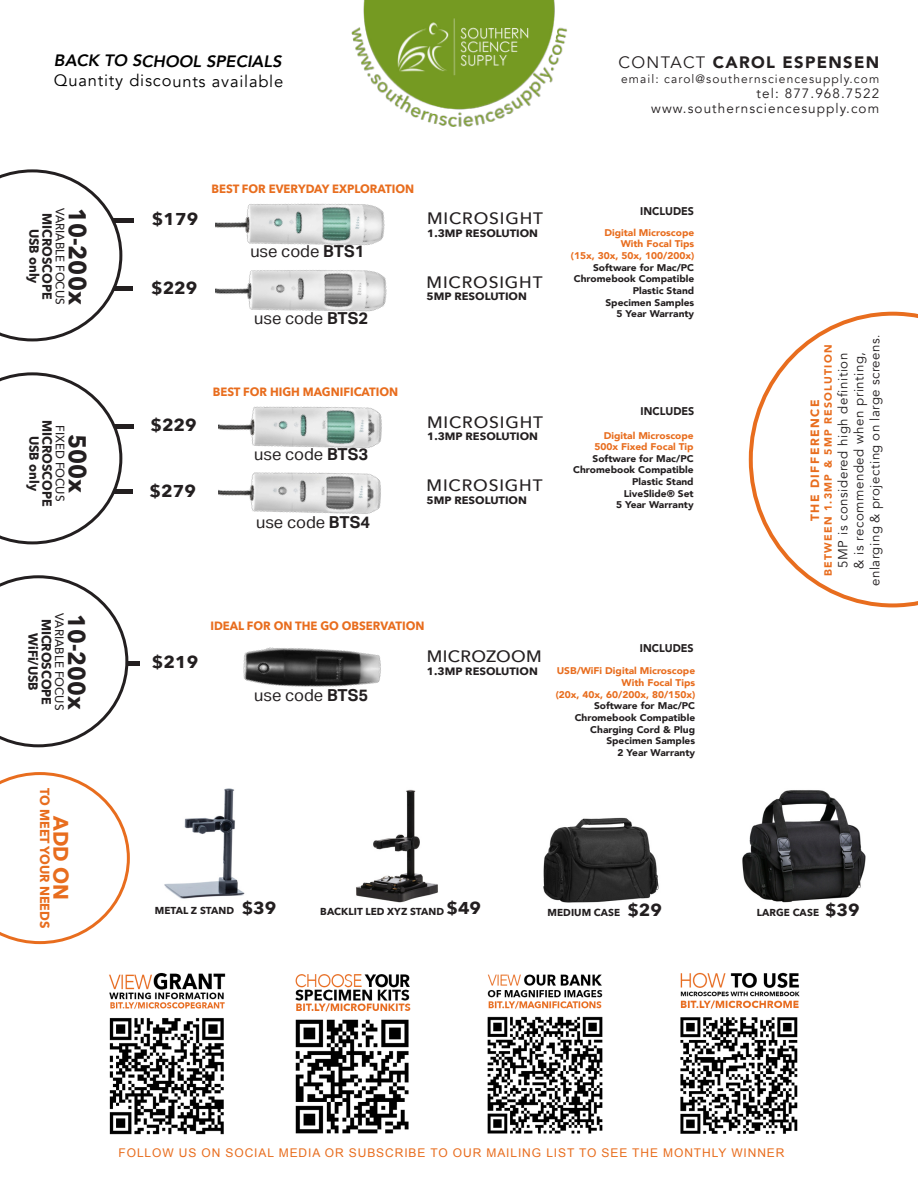
<style>
.page{position:relative;width:918px;height:1188px;background:#fff}
.page>*{position:absolute;margin:0;border:0;box-sizing:border-box;transform-origin:0 0}
.t1{font:700 24.45px "Avenir Next";color:#231f20;scale:.96 1}
.t2{font:700 24px "Avenir Next";color:#231f20;scale:.96 1}
.t3{font:700 21px "Avenir Next";color:#e86d1e;scale:.96 1}
.t4{font:700 17.1px "Avenir Next";color:#231f20;scale:1.05 1}
.t5{font:16.5px "Aktiv Grotesk";color:#231f20}
.t6{font:500 16.5px "Avenir Next";letter-spacing:.05em;color:#231f20;scale:1.05 1}
.t7{font:16.5px "Avenir";letter-spacing:.04em;color:#000}
.t8{font:italic 800 16.5px "Avenir";color:#000}
.t9{font:900 16.5px "Avenir";letter-spacing:.08em;color:#231f20}
.t10{font:500 16.5px "Avenir Next";letter-spacing:.02em;color:#231f20;scale:1.05 1}
.t11{font:13.5px "Avenir";letter-spacing:.08em;color:#231f20}
.t12{font:13.2px "Avenir";letter-spacing:.04em;color:#231f20}
.t13{font:700 13.2px "Avenir Next";color:#231f20;scale:.96 1}
.t14{font:700 13.2px "Avenir Next";color:#e86d1e;scale:.96 1}
.t15{font:500 12.15px "Avenir Next";color:#231f20;scale:.96 1}
.t16{font:700 12px "Avenir Next";color:#e86d1e;scale:.96 1}
.t17{font:12px "Arial";letter-spacing:.075em;color:#e86d1e}
.t18{font:12px "Avenir";letter-spacing:.09em;color:#231f20}
.t19{font:900 12px "Avenir";letter-spacing:.12em;color:#e86d1e}
.t20{font:900 11.1px "Avenir";color:#231f20;scale:.96 1}
.t21{font:700 10.65px "Avenir Next";color:#231f20;scale:1.05 1}
.t22{font:900 10.5px "Avenir";letter-spacing:.12em;color:#e86d1e}
.t23{font:700 10.05px "Avenir Next";letter-spacing:.01em;color:#231f20}
.t24{font:900 9.75px "Avenir";color:#231f20;scale:1.05 1}
.t25{font:900 9.75px "Avenir";color:#e86d1e;scale:1.05 1}
.s1{font-weight:400}
.s2{font-weight:700}
.s3{font-size:11.85px}
</style>
<div class="page">
<img style="left:215px;top:203px;width:172px;height:109px">
<hr style="left:107px;top:287px;width:26px;height:4px;background:#231f20">
<hr style="left:108px;top:218px;width:26px;height:4px;background:#231f20">
<svg style="left:0;top:169px;width:122px;height:172px"></svg>
<hr style="left:107px;top:490px;width:26px;height:4px;background:#231f20">
<hr style="left:108px;top:424px;width:26px;height:4px;background:#231f20">
<img style="left:218px;top:406px;width:164px;height:108px">
<svg style="left:0;top:372px;width:122px;height:172px"></svg>
<hr style="left:115px;top:661px;width:25px;height:4px;background:#231f20">
<svg style="left:0;top:575px;width:128px;height:172px"></svg>
<img style="left:243px;top:647px;width:138px;height:40px">
<svg style="left:0;top:772px;width:130px;height:172px"></svg>
<img style="left:164px;top:788px;width:81px;height:111px">
<img style="left:356px;top:789px;width:82px;height:114px">
<img style="left:543px;top:817px;width:116px;height:86px">
<img style="left:742px;top:790px;width:124px;height:113px">
<svg style="left:749px;top:312px;width:169px;height:295px"></svg>
<img style="left:351px;top:0;width:216px;height:127px">
<img style="left:109px;top:972px;width:117px;height:163px">
<img style="left:295px;top:974px;width:116px;height:160px">
<img style="left:487px;top:974px;width:116px;height:160px">
<img style="left:680px;top:972px;width:120px;height:162px">
<p class="t8" style="left:54px;top:51px;width:229px">BACK TO SCHOOL SPECIALS</p>
<p class="t7" style="left:54px;top:71px;width:231px">Quantity discounts available</p>
<p class="t9" style="left:619px;top:48px;width:262px"><span class="s1">CONTACT</span> CAROL ESPENSEN</p>
<p class="t18" style="left:621px;top:72px;width:260px">email: carol@southernsciencesupply.com</p>
<p class="t11" style="left:757px;top:85px;width:124px">tel: 877.968.7522</p>
<p class="t11" style="left:651px;top:100px;width:230px">www.southernsciencesupply.com</p>
<p class="t13" style="left:59px;top:213px;width:92px;rotate:90deg">MICROSCOPE</p>
<p class="t15" style="left:70px;top:208px;width:103px;rotate:90deg">VARIABLE FOCUS</p>
<p class="t1" style="left:99px;top:208px;width:102px;rotate:90deg">10-200x</p>
<p class="t13" style="left:45px;top:229px;width:59px;rotate:90deg">USB only</p>
<p class="t13" style="left:59px;top:420px;width:92px;rotate:90deg">MICROSCOPE</p>
<p class="t15" style="left:70px;top:425px;width:81px;rotate:90deg">FIXED FOCUS</p>
<p class="t1" style="left:99px;top:434px;width:63px;rotate:90deg">500x</p>
<p class="t13" style="left:45px;top:436px;width:59px;rotate:90deg">USB only</p>
<p class="t4" style="left:152px;top:205px;width:46px">$179</p>
<p class="t4" style="left:151px;top:273px;width:46px">$229</p>
<p class="t16" style="left:212px;top:179px;width:213px">BEST FOR EVERYDAY EXPLORATION</p>
<p class="t5" style="left:250px;top:242px;width:116px">use code <span class="s2">BTS1</span></p>
<p class="t5" style="left:254px;top:309px;width:116px">use code <span class="s2">BTS2</span></p>
<p class="t20" style="left:640px;top:201px;width:57px">INCLUDES</p>
<p class="t6" style="left:427px;top:204px;width:112px">MICROSIGHT</p>
<p class="t21" style="left:427px;top:224px;width:107px">1.3MP RESOLUTION</p>
<p class="t25" style="left:604px;top:224px;width:87px">Digital Microscope</p>
<p class="t25" style="left:621px;top:236px;width:72px">With Focal Tips</p>
<p class="t25" style="left:571px;top:247px;width:119px">(15x, 30x, 50x, 100/200x)</p>
<p class="t24" style="left:593px;top:259px;width:98px">Software for Mac/PC</p>
<p class="t24" style="left:574px;top:271px;width:116px">Chromebook Compatible</p>
<p class="t24" style="left:633px;top:282px;width:60px">Plastic Stand</p>
<p class="t24" style="left:605px;top:294px;width:86px">Specimen Samples</p>
<p class="t24" style="left:617px;top:306px;width:75px">5 Year Warranty</p>
<p class="t6" style="left:427px;top:268px;width:112px">MICROSIGHT</p>
<p class="t21" style="left:427px;top:288px;width:97px">5MP RESOLUTION</p>
<p class="t4" style="left:150px;top:411px;width:46px">$229</p>
<p class="t4" style="left:150px;top:476px;width:46px">$279</p>
<p class="t16" style="left:213px;top:381px;width:195px">BEST FOR HIGH MAGNIFICATION</p>
<p class="t5" style="left:254px;top:444px;width:116px">use code <span class="s2">BTS3</span></p>
<p class="t5" style="left:256px;top:512px;width:116px">use code <span class="s2">BTS4</span></p>
<p class="t6" style="left:427px;top:408px;width:112px">MICROSIGHT</p>
<p class="t21" style="left:427px;top:427px;width:107px">1.3MP RESOLUTION</p>
<p class="t6" style="left:427px;top:471px;width:112px">MICROSIGHT</p>
<p class="t21" style="left:427px;top:491px;width:97px">5MP RESOLUTION</p>
<p class="t20" style="left:641px;top:402px;width:57px">INCLUDES</p>
<p class="t25" style="left:604px;top:427px;width:87px">Digital Microscope</p>
<p class="t25" style="left:594px;top:438px;width:96px">500x Fixed Focal Tip</p>
<p class="t24" style="left:593px;top:450px;width:98px">Software for Mac/PC</p>
<p class="t24" style="left:573px;top:462px;width:116px">Chromebook Compatible</p>
<p class="t24" style="left:632px;top:473px;width:60px">Plastic Stand</p>
<p class="t24" style="left:624px;top:485px;width:68px">LiveSlide® Set</p>
<p class="t24" style="left:616px;top:497px;width:75px">5 Year Warranty</p>
<p class="t12" style="left:867px;top:586px;width:253px;rotate:-90deg">enlarging &amp; projecting on large screens<span class="s3">.</span></p>
<p class="t22" style="left:819px;top:576px;width:233px;rotate:-90deg">BETWEEN 1.3MP &amp; 5MP RESOLUTION</p>
<p class="t12" style="left:835px;top:568px;width:216px;rotate:-90deg">5MP is considered high definition</p>
<p class="t12" style="left:851px;top:569px;width:218px;rotate:-90deg">&amp; is recommended when printing,</p>
<p class="t19" style="left:805px;top:521px;width:123px;rotate:-90deg">THE DIFFERENCE</p>
<p class="t13" style="left:58px;top:619px;width:92px;rotate:90deg">MICROSCOPE</p>
<p class="t15" style="left:70px;top:613px;width:103px;rotate:90deg">VARIABLE FOCUS</p>
<p class="t2" style="left:97px;top:614px;width:101px;rotate:90deg">10-200x</p>
<p class="t13" style="left:45px;top:633px;width:62px;rotate:90deg">WiFi/USB</p>
<p class="t14" style="left:56px;top:788px;width:147px;rotate:90deg">TO MEET YOUR NEEDS</p>
<p class="t3" style="left:79px;top:816px;width:89px;rotate:90deg">ADD ON</p>
<p class="t4" style="left:152px;top:647px;width:46px">$219</p>
<p class="t16" style="left:210px;top:616px;width:225px">IDEAL FOR ON THE GO OBSERVATION</p>
<p class="t5" style="left:254px;top:685px;width:116px">use code <span class="s2">BTS5</span></p>
<p class="t10" style="left:427px;top:642px;width:111px">MICROZOOM</p>
<p class="t21" style="left:427px;top:662px;width:107px">1.3MP RESOLUTION</p>
<p class="t20" style="left:640px;top:639px;width:57px">INCLUDES</p>
<p class="t25" style="left:557px;top:663px;width:133px">USB/WiFi Digital Microscope</p>
<p class="t25" style="left:622px;top:674px;width:72px">With Focal Tips</p>
<p class="t25" style="left:556px;top:686px;width:134px">(20x, 40x, 60/200x, 80/150x)</p>
<p class="t24" style="left:594px;top:698px;width:98px">Software for Mac/PC</p>
<p class="t24" style="left:575px;top:709px;width:116px">Chromebook Compatible</p>
<p class="t24" style="left:590px;top:721px;width:101px">Charging Cord &amp; Plug</p>
<p class="t24" style="left:606px;top:733px;width:86px">Specimen Samples</p>
<p class="t24" style="left:618px;top:744px;width:75px">2 Year Warranty</p>
<p class="t23" style="left:155px;top:902px;width:81px">METAL Z STAND</p>
<p class="t4" style="left:242px;top:893px;width:35px">$39</p>
<p class="t23" style="left:320px;top:903px;width:126px">BACKLIT LED XYZ STAND</p>
<p class="t4" style="left:446px;top:893px;width:35px">$49</p>
<p class="t23" style="left:547px;top:904px;width:74px">MEDIUM CASE</p>
<p class="t4" style="left:627px;top:895px;width:35px">$29</p>
<p class="t23" style="left:757px;top:904px;width:64px">LARGE CASE</p>
<p class="t4" style="left:825px;top:895px;width:35px">$39</p>
<p class="t17" style="left:119px;top:1145px;width:667px">FOLLOW US ON SOCIAL MEDIA OR SUBSCRIBE TO OUR MAILING LIST TO SEE THE MONTHLY WINNER</p>
</div>
